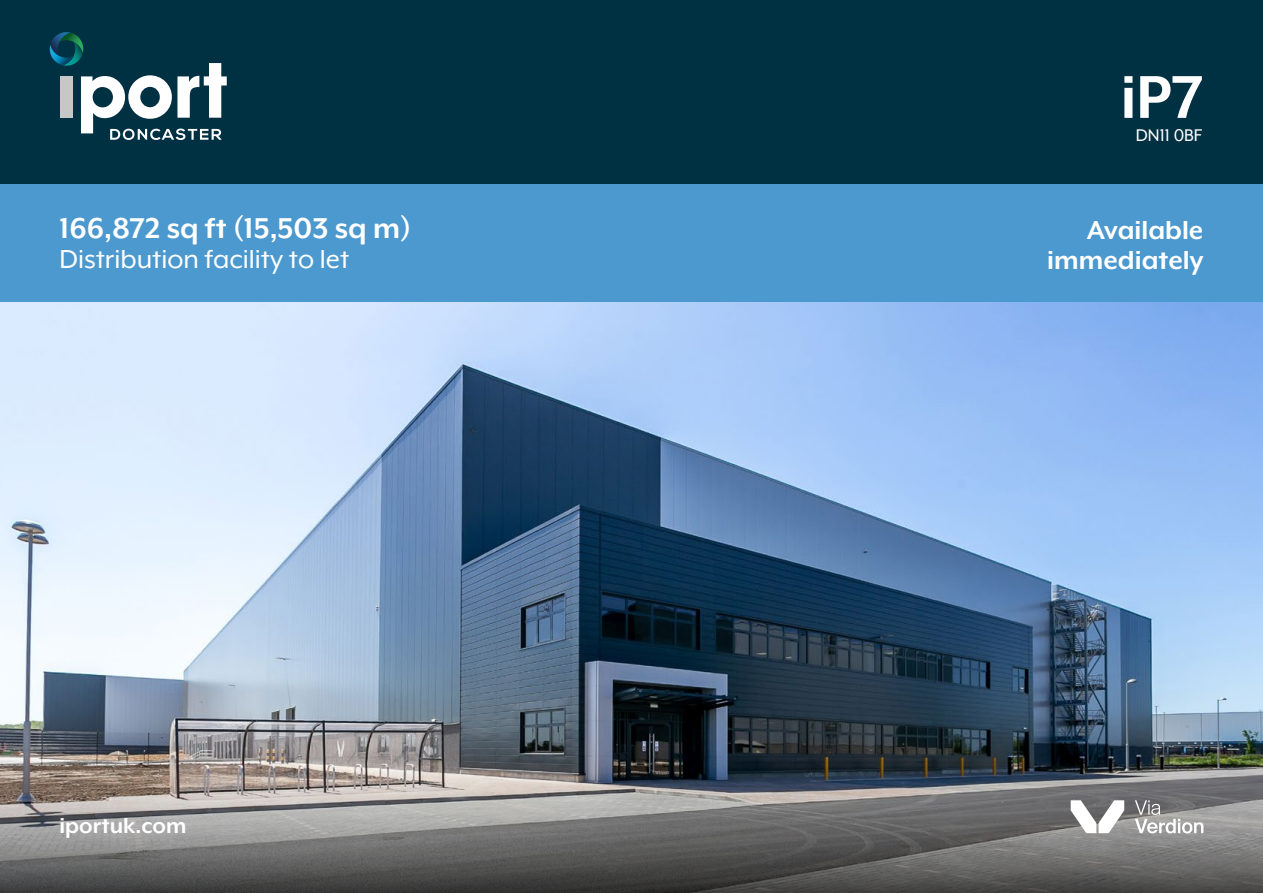
<style>
.page{position:relative;width:1263px;height:893px;background:#fff}
.page>*{position:absolute;margin:0;border:0;box-sizing:border-box;transform-origin:0 0}
.t1{font:700 69.45px "Mr Eaves XL Mod OT";color:#fff}
.t2{font:700 33px "Mr Eaves XL Mod OT";color:#fff}
.t3{font:30px "Mr Eaves XL Mod OT";color:#fff}
.t4{font:700 30px/30px "Mr Eaves XL Mod OT";color:#fff;text-align:right}
.t5{font:700 24.9px "Mr Eaves XL Mod OT";color:#fff}
.t6{font:19.5px "Mr Eaves XL Mod OT";color:#fff}
</style>
<div class="page">
<div style="left:0;top:0;width:1263px;height:185px;background:#003143"></div>
<div style="left:0;top:185px;width:1263px;height:118px;background:#4b99ce"></div>
<img style="left:0;top:303px;width:1263px;height:443px">
<svg style="left:0;top:746px;width:1263px;height:147px;background:#6e6e6e"></svg>
<svg style="left:1071px;top:800px;width:132px;height:33px"></svg>
<svg style="left:50px;top:32px;width:177px;height:108px"></svg>
<p class="t2" style="left:60px;top:210px;width:353px">166,872 sq ft (15,503 sq m)</p>
<p class="t3" style="left:60px;top:243px;width:291px">Distribution facility to let</p>
<p class="t5" style="left:60px;top:812px;width:128px">iportuk.com</p>
<h1 class="t1" style="left:1120px;top:58px;width:84px">iP7</h1>
<p class="t6" style="left:1136px;top:124px;width:68px">DN11 0BF</p>
<p class="t4" style="left:1047px;top:214px;width:158px">Available immediately</p>
</div>
